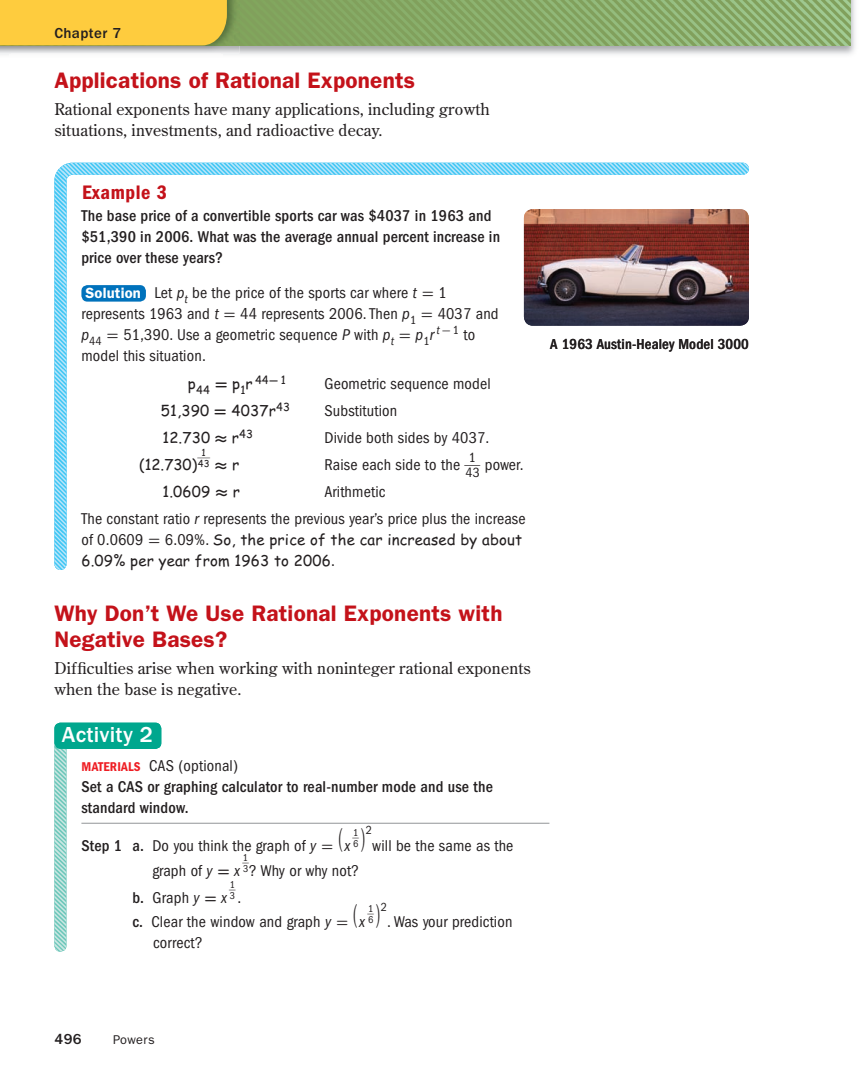
<style>
.page{position:relative;width:864px;height:1080px;background:#fff}
.page>*{position:absolute;margin:0;border:0;box-sizing:border-box;transform-origin:0 0}
.t1{font:24px "Uni Math";color:#231f20;scale:.51 1}
.t2{font:600 22.5px/25.5px "ITC Franklin Gothic Std";letter-spacing:.01em;color:#c4121a}
.t3{font:500 22.5px "ITC Franklin Gothic Std";letter-spacing:.01em;color:#fff}
.t4{font:20.25px "ITC Franklin Gothic Std Dm Cd";letter-spacing:.03em;color:#c4121a}
.t5{font:condensed 16.2px/21px "ITC Franklin Gothic Std";letter-spacing:.01em;color:#231f20}
.t6{font:500 condensed 16.2px/21px "ITC Franklin Gothic Std";letter-spacing:.01em;color:#231f20}
.t7{font:16.2px/21px "Century Old Style Std";letter-spacing:.01em;color:#231f20}
.t8{font:15px/21px "Comic Sans MS";letter-spacing:.01em;color:#231f20}
.t9{font:500 condensed 15px "ITC Franklin Gothic Std";letter-spacing:.01em;color:#231f20}
.t10{font:500 15px "ITC Franklin Gothic Std";letter-spacing:.025em;color:#231f20}
.t11{font:12.75px "ITC Franklin Gothic Std";letter-spacing:.03em;color:#231f20}
.t12{font:condensed 12.15px "ITC Franklin Gothic Std";color:#231f20}
.t13{font:11.25px "Comic Sans MS";color:#231f20}
.t14{font:condensed 10.35px/9.9px "ITC Franklin Gothic Std";color:#231f20}
.t15{font:10.35px "Uni Math";color:#231f20;scale:1.25 1}
.t16{font:9.6px/9.9px "Comic Sans MS";color:#231f20}
.s1{font-weight:600;font-stretch:normal;font-size:14.85px;color:#fff}
.s2{font-style:italic}
.s3{font-family:"Uni Math";font-stretch:normal}
.s4{font-size:15px}
.s5{font-family:"Uni Math";font-weight:700;font-size:16.2px}
.s6{font-family:"Uni Math"}
.s7{font-family:"ITC Franklin Gothic Std";font-stretch:condensed;font-size:16.2px}
.s8{font-family:"Uni Math";font-size:16.2px}
.s9{font-family:"ITC Franklin Gothic Std Dm Cd";font-weight:400;font-stretch:normal;font-size:13.2px;color:#ee1d23}
.s10{font-weight:400}
.s11{font-weight:500}
.s12{font-family:"ITC Franklin Gothic Std";font-stretch:condensed}
.s13{font-family:"Uni Math";font-weight:600;font-stretch:normal}
.s14{font-size:16.2px}
</style>
<div class="page">
<img style="left:0;top:53px;width:9px;height:2px">
<img style="left:222px;top:0;width:633px;height:55px">
<img style="left:239px;top:0;width:612px;height:45px">
<img style="left:0;top:45px;width:239px;height:8px">
<img style="left:227px;top:0;width:12px;height:45px">
<hr style="left:81px;top:823px;width:468px;height:1px;background:#939598">
<svg style="left:54px;top:163px;width:695px;height:407px"></svg>
<img style="left:524px;top:209px;width:225px;height:117px;border-radius:9px">
<svg style="left:54px;top:745px;width:12px;height:207px;background:#9bd7ce"></svg>
<div style="left:54px;top:723px;width:107px;height:26px;background:#00a78e;border-radius:6px"></div>
<div style="left:0;top:0;width:227px;height:45px;background:#fecc3e"></div>
<p class="t10" style="left:54px;top:28px;width:68px">Chapter 7</p>
<p class="t2" style="left:54px;top:69px;width:362px">Applications of Rational Exponents</p>
<p class="t7" style="left:54px;top:100px;width:437px">Rational exponents have many applications, including growth situations, investments, and radioactive decay.</p>
<p class="t4" style="left:82px;top:185px;width:87px">Example 3</p>
<p class="t6" style="left:81px;top:207px;width:420px">The base price of a convertible sports car was $4037 in 1963 and $51,390 in 2006. What was the average annual percent increase in price over these years?</p>
<p class="t5" style="left:81px;top:283px;width:419px"><span class="s1">Solution</span> Let <span class="s2">p</span><sub>t</sub> be the price of the sports car where <span class="s2">t</span> <span class="s3">=</span> 1 represents 1963 and <span class="s2">t</span> <span class="s3">=</span> 44 represents 2006. Then <span class="s2">p</span><sub>1</sub> <span class="s3">=</span> 4037 and <span class="s2">p</span><sub>44</sub> <span class="s3">=</span> 51,390. Use a geometric sequence <span class="s2">P</span> with <span class="s2">p</span><sub>t</sub> <span class="s3">=</span> <span class="s2">p</span><sub>1</sub><span class="s2">r</span> <sup>t</sup> <sup>-</sup> <sup>1</sup> to model this situation.</p>
<p class="t13" style="left:188px;top:381px;width:99px"><span class="s4">p</span>44 <span class="s5">=</span> <span class="s4">p</span>1<span class="s4">r</span> 44<sup>-</sup> 1</p>
<p class="t5" style="left:324px;top:375px;width:168px">Geometric sequence model</p>
<p class="t8" style="left:161px;top:402px;width:131px">51,390 <span class="s5">=</span> 4037r<sup>43</sup></p>
<p class="t5" style="left:324px;top:402px;width:74px">Substitution</p>
<p class="t8" style="left:162px;top:429px;width:92px">12.730 <span class="s5">≈</span> r<sup>43</sup></p>
<p class="t5" style="left:324px;top:429px;width:167px">Divide both sides by 4037.</p>
<p class="t8" style="left:139px;top:456px;width:60px">(12.730)</p>
<p class="t16" style="left:197px;top:449px;width:43px"><span class="s6">_ _</span>1<br>43 <span class="s5">≈</span> <span class="s4">r</span></p>
<p class="t5" style="left:324px;top:456px;width:157px">Raise each side to the <sup>_</sup><sup>1</sup></p>
<p class="t5" style="left:466px;top:456px;width:60px"><sub>43</sub> power.</p>
<p class="t8" style="left:162px;top:483px;width:79px">1.0609 <span class="s5">≈</span> r</p>
<p class="t5" style="left:81px;top:480px;width:446px;line-height:27px;text-indent:243px">Arithmetic<br>The constant ratio <span class="s2">r</span> represents the previous year’s price plus the increase</p>
<p class="t8" style="left:81px;top:531px;width:442px"><span class="s7">of 0.0609</span> <span class="s8">=</span> <span class="s7">6.09%.</span> So, the price of the car increased by about<br>6.09% per year from 1963 to 2006<span class="s7">.</span></p>
<p class="t2" style="left:54px;top:603px;width:450px">Why Don’t We Use Rational Exponents with<br>Negative Bases?</p>
<p class="t7" style="left:54px;top:658px;width:478px">Difficulties arise when working with noninteger rational exponents when the base is negative.</p>
<p class="t3" style="left:62px;top:726px;width:93px">Activity 2</p>
<p class="t6" style="left:81px;top:757px;width:413px"><span class="s9">MATERIALS</span> <span class="s10">CAS (optional)<br></span>Set a CAS or graphing calculator to real-number mode and use the standard window.</p>
<p class="t5" style="left:81px;top:836px;width:270px"><span class="s11">Step 1 a.</span> Do you think the graph of <span class="s2">y</span> <span class="s3">=</span> <sup>(</sup> <span class="s2">x</span></p>
<p class="t14" style="left:353px;top:829px;width:8px"><span class="s3">_</span>1<br>6</p>
<p class="t1" style="left:361px;top:828px;width:11px">)</p>
<p class="t12" style="left:366px;top:826px;width:8px">2</p>
<p class="t5" style="left:372px;top:836px;width:143px">will be the same as the</p>
<p class="t15" style="left:242px;top:855px;width:7px">_<span class="s12">1</span></p>
<p class="t5" style="left:152px;top:861px;width:208px">graph of <span class="s2">y</span> <span class="s13">=</span> <span class="s2">x</span> <sup>3</sup> ? Why or why not?</p>
<p class="t5" style="left:132px;top:888px;width:96px"><span class="s11">b.</span> Graph <span class="s2">y</span> <span class="s13">=</span> <span class="s2">x</span></p>
<p class="t14" style="left:229px;top:882px;width:14px"><span class="s3">_</span>1<br>3<span class="s14">.</span></p>
<p class="t5" style="left:132px;top:912px;width:234px"><span class="s11">c.</span> Clear the window and graph <span class="s2">y</span> <span class="s3">=</span> <sup>(</sup> <span class="s2">x</span></p>
<p class="t14" style="left:367px;top:906px;width:8px"><span class="s3">_</span>1<br>6</p>
<p class="t1" style="left:376px;top:904px;width:11px">)</p>
<p class="t12" style="left:381px;top:903px;width:8px">2</p>
<p class="t5" style="left:387px;top:912px;width:127px">. Was your prediction</p>
<p class="t5" style="left:153px;top:933px;width:51px">correct?</p>
<p class="t9" style="left:550px;top:339px;width:200px">A 1963 Austin-Healey Model 3000</p>
<p class="t10" style="left:54px;top:1034px;width:29px">496</p>
<p class="t11" style="left:113px;top:1036px;width:43px">Powers</p>
</div>
